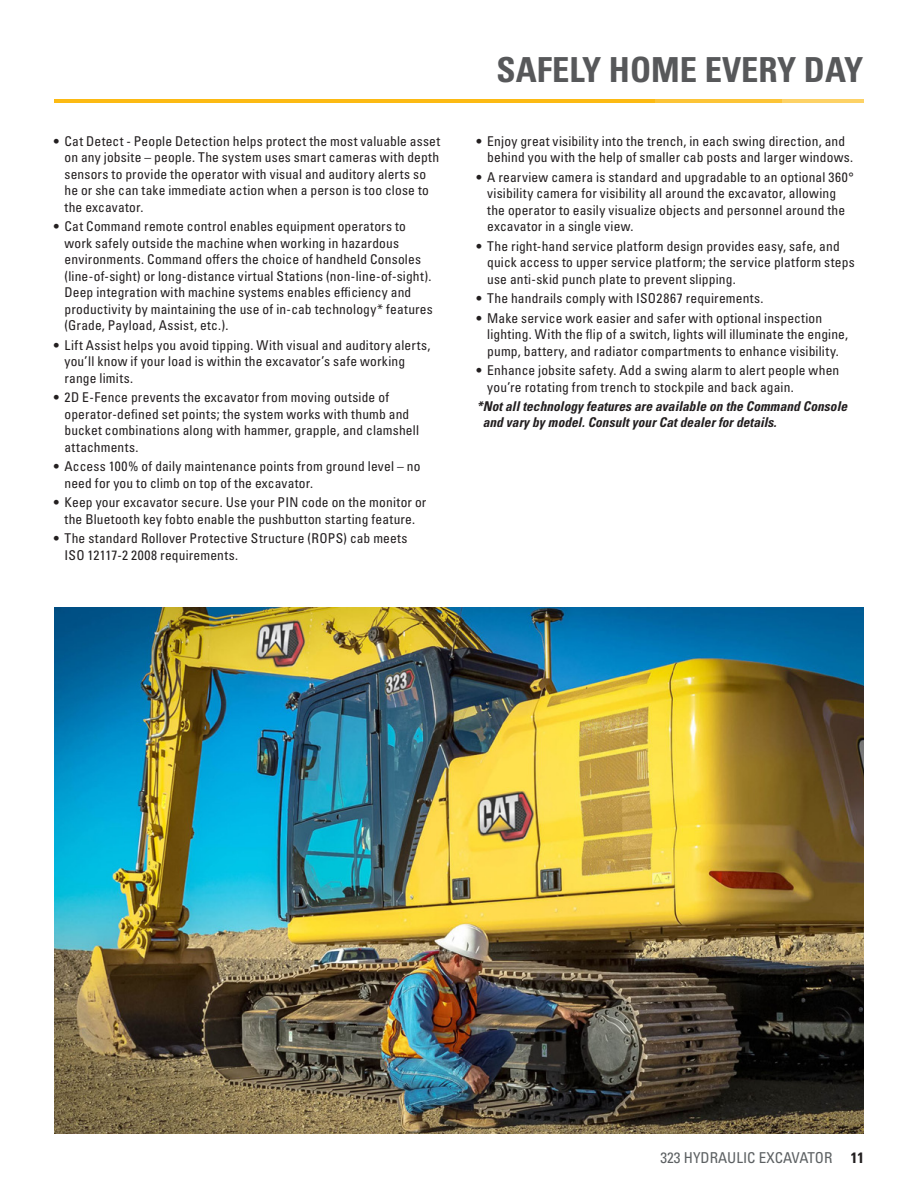
<style>
.page{position:relative;width:918px;height:1188px;background:#fff}
.page>*{position:absolute;margin:0;border:0;box-sizing:border-box;transform-origin:0 0}
.t1{font:34.5px "Univers LTCYR 67 Bold Cond";color:#57585a}
.t2{font:condensed 15px "Univers LTCYR 57";color:#5d6163}
.t3{font:condensed 13.5px/16.5px "Univers LTCYR 57";letter-spacing:.015em;color:#231f20}
.t4{font:13.5px/16.2px "Univers LTCYR 67 Bold Cond Obl";color:#231f20}
.s1{font-family:"Univers LTCYR 67 Bold Cond";font-stretch:normal;color:#231f20}
</style>
<div class="page">
<hr style="left:54px;top:99px;width:601px;height:4px;background:#fcba13">
<hr style="left:654px;top:99px;width:128px;height:4px;background:#fcc437">
<hr style="left:782px;top:99px;width:81px;height:4px;background:#fdd266">
<img style="left:54px;top:608px;width:809px;height:526px">
<p class="t3" style="left:65px;top:132px;width:377px;text-indent:-11px">• Cat Detect - People Detection helps protect the most valuable asset on any jobsite – people. The system uses smart cameras with depth sensors to provide the operator with visual and auditory alerts so he or she can take immediate action when a person is too close to the excavator.</p>
<p class="t3" style="left:65px;top:218px;width:370px;text-indent:-11px">• Cat Command remote control enables equipment operators to work safely outside the machine when working in hazardous environments. Command offers the choice of handheld Consoles (line-of-sight) or long-distance virtual Stations (non-line-of-sight).<br>Deep integration with machine systems enables efficiency and productivity by maintaining the use of in-cab technology* features (Grade, Payload, Assist, etc.).</p>
<p class="t3" style="left:65px;top:336px;width:367px;text-indent:-11px">• Lift Assist helps you avoid tipping. With visual and auditory alerts, you’ll know if your load is within the excavator’s safe working range limits.</p>
<p class="t3" style="left:65px;top:389px;width:356px;text-indent:-11px">• 2D E-Fence prevents the excavator from moving outside of operator-defined set points; the system works with thumb and bucket combinations along with hammer, grapple, and clamshell attachments.</p>
<p class="t3" style="left:65px;top:458px;width:357px;text-indent:-11px">• Access 100% of daily maintenance points from ground level – no need for you to climb on top of the excavator.</p>
<p class="t3" style="left:54px;top:494px;width:374px;text-align:center">• Keep your excavator secure. Use your PIN code on the monitor or the Bluetooth key fobto enable the pushbutton starting feature.</p>
<p class="t3" style="left:65px;top:530px;width:345px;text-indent:-11px">• The standard Rollover Protective Structure (ROPS) cab meets<br>ISO 12117-2 2008 requirements.</p>
<h1 class="t1" style="left:497px;top:48px;width:368px">SAFELY HOME EVERY DAY</h1>
<p class="t3" style="left:487px;top:132px;width:367px;text-indent:-11px">• Enjoy great visibility into the trench, in each swing direction, and behind you with the help of smaller cab posts and larger windows.</p>
<p class="t3" style="left:487px;top:168px;width:368px;text-indent:-11px">• A rearview camera is standard and upgradable to an optional 360° visibility camera for visibility all around the excavator, allowing the operator to easily visualize objects and personnel around the excavator in a single view.</p>
<p class="t3" style="left:487px;top:237px;width:369px;text-indent:-11px">• The right-hand service platform design provides easy, safe, and quick access to upper service platform; the service platform steps use anti-skid punch plate to prevent slipping.</p>
<p class="t3" style="left:477px;top:290px;width:288px">• The handrails comply with ISO2867 requirements.</p>
<p class="t3" style="left:487px;top:309px;width:362px;text-indent:-11px">• Make service work easier and safer with optional inspection lighting. With the flip of a switch, lights will illuminate the engine, pump, battery, and radiator compartments to enhance visibility.</p>
<p class="t3" style="left:487px;top:362px;width:354px;text-indent:-11px">• Enhance jobsite safety. Add a swing alarm to alert people when you’re rotating from trench to stockpile and back again.</p>
<p class="t4" style="left:483px;top:398px;width:366px;text-indent:-6px">*Not all technology features are available on the Command Console and vary by model. Consult your Cat dealer for details.</p>
<p class="t2" style="left:661px;top:1148px;width:205px">323 HYDRAULIC EXCAVATOR <span class="s1">11</span></p>
</div>
